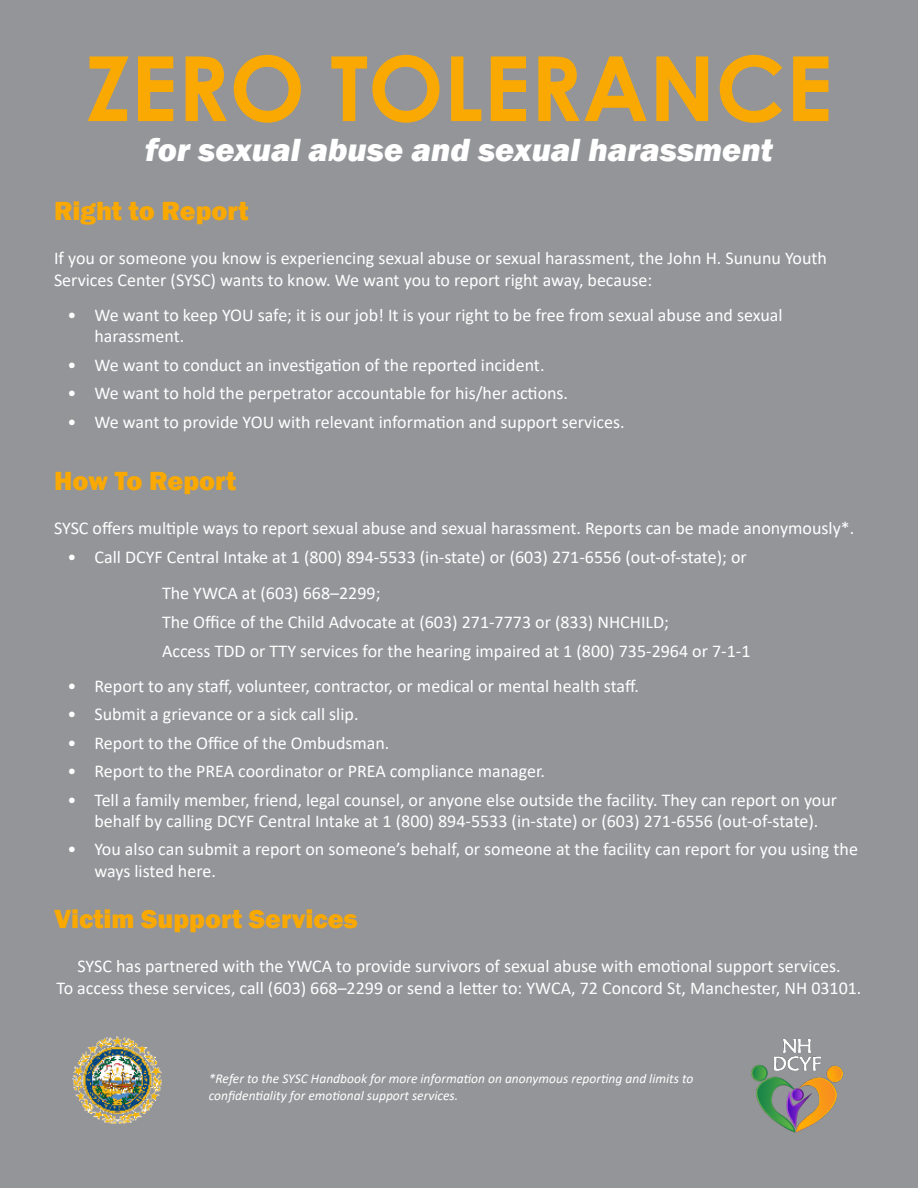
<style>
.page{position:relative;width:918px;height:1188px;background:#939598}
.page>*{position:absolute;margin:0;border:0;box-sizing:border-box;transform-origin:0 0}
.t1{font:700 90px "Century Gothic";color:#faa903}
.t2{font:italic 800 33px "Franklin Gothic";color:#fff}
.Subhead{font:800 27px "Franklin Gothic";color:#faa903}
.t3{font:18px/21.6px "Calibri";color:#fff}
.t4{font:italic 13.5px/16.2px "Calibri";color:#fff}
</style>
<div class="page">
<img style="left:751px;top:1038px;width:93px;height:95px">
<img style="left:72px;top:1036px;width:90px;height:88px">
<p class="t1" style="left:86px;top:20px;width:748px">ZERO TOLERANCE</p>
<p class="t2" style="left:145px;top:128px;width:629px">for sexual abuse and sexual harassment</p>
<p class="Subhead" style="left:54px;top:194px;width:196px">Right to Report</p>
<p class="t3" style="left:54px;top:247px;width:774px">If you or someone you know is experiencing sexual abuse or sexual harassment, the John H. Sununu Youth<br>Services Center (SYSC) wants to know. We want you to report right away, because:</p>
<p class="t3" style="left:94px;top:304px;width:690px;text-indent:-27px">• We want to keep YOU safe; it is our job! It is your right to be free from sexual abuse and sexual harassment.</p>
<p class="t3" style="left:68px;top:354px;width:479px">• We want to conduct an investigation of the reported incident.</p>
<p class="t3" style="left:68px;top:382px;width:502px">• We want to hold the perpetrator accountable for his/her actions.</p>
<p class="t3" style="left:68px;top:411px;width:559px">• We want to provide YOU with relevant information and support services.</p>
<p class="Subhead" style="left:54px;top:464px;width:184px">How To Report</p>
<p class="t3" style="left:54px;top:517px;width:802px">SYSC offers multiple ways to report sexual abuse and sexual harassment. Reports can be made anonymously*.</p>
<p class="t3" style="left:68px;top:545px;width:681px">• Call DCYF Central Intake at 1 (800) 894-5533 (in-state) or (603) 271-6556 (out-of-state); or</p>
<p class="t3" style="left:162px;top:581px;width:220px">The YWCA at (603) 668–2299;</p>
<p class="t3" style="left:162px;top:611px;width:509px">The Office of the Child Advocate at (603) 271-7773 or (833) NHCHILD;</p>
<p class="t3" style="left:162px;top:640px;width:590px">Access TDD or TTY services for the hearing impaired at 1 (800) 735-2964 or 7-1-1</p>
<p class="t3" style="left:68px;top:675px;width:573px">• Report to any staff, volunteer, contractor, or medical or mental health staff.</p>
<p class="t3" style="left:68px;top:703px;width:293px">• Submit a grievance or a sick call slip.</p>
<p class="t3" style="left:68px;top:732px;width:323px">• Report to the Office of the Ombudsman.</p>
<p class="t3" style="left:68px;top:760px;width:479px">• Report to the PREA coordinator or PREA compliance manager.</p>
<p class="t3" style="left:68px;top:788px;width:771px;text-align:center">• Tell a family member, friend, legal counsel, or anyone else outside the facility. They can report on your behalf by calling DCYF Central Intake at 1 (800) 894-5533 (in-state) or (603) 271-6556 (out-of-state).</p>
<p class="t3" style="left:94px;top:838px;width:765px;text-indent:-27px">• You also can submit a report on someone’s behalf, or someone at the facility can report for you using the ways listed here.</p>
<p class="Subhead" style="left:54px;top:901px;width:305px">Victim Support Services</p>
<p class="t3" style="left:77px;top:955px;width:765px">SYSC has partnered with the YWCA to provide survivors of sexual abuse with emotional support services.</p>
<p class="t3" style="left:57px;top:976px;width:807px">To access these services, call (603) 668–2299 or send a letter to: YWCA, 72 Concord St, Manchester, NH 03101.</p>
<p class="t4" style="left:209px;top:1070px;width:486px">*Refer to the SYSC Handbook for more information on anonymous reporting and limits to confidentiality for emotional support services.</p>
</div>
